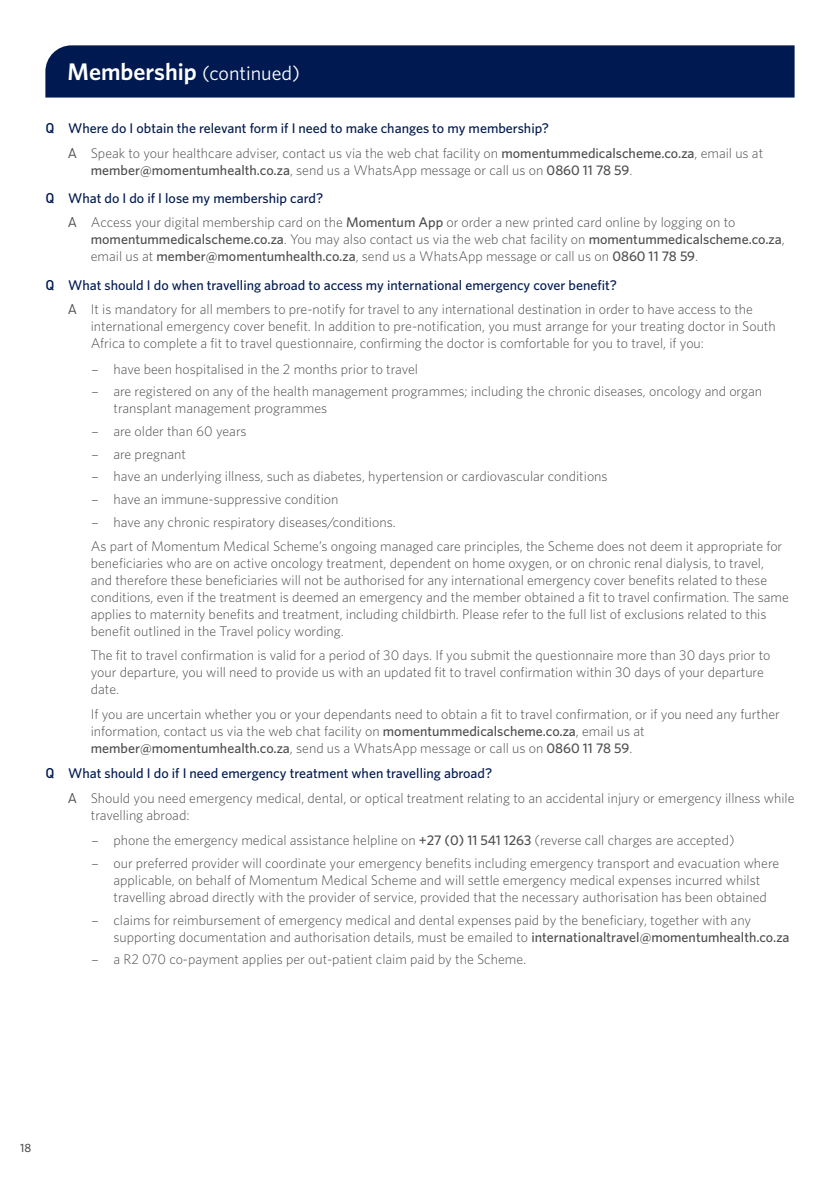
<style>
.page{position:relative;width:840px;height:1191px;background:#fff}
.page>*{position:absolute;margin:0;border:0;box-sizing:border-box;transform-origin:0 0}
.t1{font:20px "Whitney";color:#fff}
.t2{font:300 14px/17px "Whitney";color:#4d4d4f}
.t3{font:500 14px/28.4px "Whitney";color:#4d4d4f}
.t4{font:500 12px "Whitney";color:#4d4d4f}
.s1{font-weight:600;font-size:24px}
.s2{font-family:"DINOT";font-weight:500;color:#001950}
.s3{font-weight:500;color:#001950}
.s4{font-family:"DINOT";font-weight:400}
.s5{font-weight:500}
.s6{font-weight:300}
.s7{font-family:"DINOT";color:#001950}
.s8{color:#001950}
.s9{font-family:"DINOT"}
</style>
<div class="page">
<div style="left:45px;top:45px;width:749px;height:53px;background:#001950"></div>
<h1 class="t1" style="left:67px;top:60px;width:234px"><span class="s1">Membership</span> (continued)</h1>
<p class="t2" style="left:68px;top:116px;width:696px;line-height:24.4px;text-indent:-23px"><span class="s2">Q</span> <span class="s3">Where do I obtain the relevant form if I need to make changes to my membership?<br></span><span class="s4">A</span> Speak to your healthcare adviser, contact us via the web chat facility on <span class="s5">momentummedicalscheme.co.za</span>, email us at</p>
<p class="t3" style="left:45px;top:155px;width:588px;text-indent:45px">member@momentumhealth.co.za<span class="s6">, send us a WhatsApp message or call us on</span> 0860 11 78 59<span class="s6">.<br></span><span class="s7">Q</span> <span class="s8">What do I do if I lose my membership card?</span></p>
<p class="t2" style="left:91px;top:213px;width:695px;text-indent:-23px"><span class="s4">A</span> Access your digital membership card on the <span class="s5">Momentum App</span> or order a new printed card online by logging on to <span class="s5">momentummedicalscheme.co.za</span>. You may also contact us via the web chat facility on <span class="s5">momentummedicalscheme.co.za</span>, email us at <span class="s5">member@momentumhealth.co.za</span>, send us a WhatsApp message or call us on <span class="s5">0860 11 78 59</span>.</p>
<p class="t2" style="left:68px;top:272px;width:686px;line-height:24.4px;text-indent:-23px"><span class="s2">Q</span> <span class="s3">What should I do when travelling abroad to access my international emergency cover benefit?<br></span><span class="s4">A</span> It is mandatory for all members to pre-notify for travel to any international destination in order to have access to the</p>
<p class="t2" style="left:91px;top:317px;width:686px">international emergency cover benefit. In addition to pre-notification, you must arrange for your treating doctor in South<br>Africa to complete a fit to travel questionnaire, confirming the doctor is comfortable for you to travel, if you:</p>
<p class="t2" style="left:91px;top:360px;width:328px"><span class="s9">–</span> have been hospitalised in the 2 months prior to travel</p>
<p class="t2" style="left:113px;top:382px;width:649px;text-indent:-22px"><span class="s9">–</span> are registered on any of the health management programmes; including the chronic diseases, oncology and organ transplant management programmes</p>
<p class="t2" style="left:91px;top:422px;width:157px"><span class="s9">–</span> are older than 60 years</p>
<p class="t2" style="left:91px;top:445px;width:96px"><span class="s9">–</span> are pregnant</p>
<p class="t2" style="left:91px;top:467px;width:517px"><span class="s9">–</span> have an underlying illness, such as diabetes, hypertension or cardiovascular conditions</p>
<p class="t2" style="left:91px;top:490px;width:248px"><span class="s9">–</span> have an immune-suppressive condition</p>
<p class="t2" style="left:91px;top:509px;width:692px;line-height:24.4px"><span class="s9">–</span> have any chronic respiratory diseases/conditions.<br>As part of Momentum Medical Scheme’s ongoing managed care principles, the Scheme does not deem it appropriate for</p>
<p class="t2" style="left:91px;top:554px;width:699px">beneficiaries who are on active oncology treatment, dependent on home oxygen, or on chronic renal dialysis, to travel, and therefore these beneficiaries will not be authorised for any international emergency cover benefits related to these conditions, even if the treatment is deemed an emergency and the member obtained a fit to travel confirmation. The same applies to maternity benefits and treatment, including childbirth. Please refer to the full list of exclusions related to this benefit outlined in the Travel policy wording.</p>
<p class="t2" style="left:91px;top:646px;width:680px">The fit to travel confirmation is valid for a period of 30 days. If you submit the questionnaire more than 30 days prior to your departure, you will need to provide us with an updated fit to travel confirmation within 30 days of your departure date.</p>
<p class="t2" style="left:91px;top:705px;width:690px">If you are uncertain whether you or your dependants need to obtain a fit to travel confirmation, or if you need any further information, contact us via the web chat facility on <span class="s5">momentummedicalscheme.co.za</span>, email us at <span class="s5">member@momentumhealth.co.za</span>, send us a WhatsApp message or call us on <span class="s5">0860 11 78 59</span>.</p>
<p class="t2" style="left:68px;top:760px;width:727px;line-height:24.4px;text-indent:-23px"><span class="s2">Q</span> <span class="s3">What should I do if I need emergency treatment when travelling abroad?<br></span><span class="s4">A</span> Should you need emergency medical, dental, or optical treatment relating to an accidental injury or emergency illness while</p>
<p class="t2" style="left:91px;top:806px;width:100px">travelling abroad:</p>
<p class="t2" style="left:91px;top:831px;width:644px"><span class="s9">–</span> phone the emergency medical assistance helpline on <span class="s5">+27 (0) 11 541 1263</span> (reverse call charges are accepted)</p>
<p class="t2" style="left:113px;top:854px;width:667px;text-indent:-22px"><span class="s9">–</span> our preferred provider will coordinate your emergency benefits including emergency transport and evacuation where applicable, on behalf of Momentum Medical Scheme and will settle emergency medical expenses incurred whilst travelling abroad directly with the provider of service, provided that the necessary authorisation has been obtained</p>
<p class="t2" style="left:113px;top:910px;width:677px;text-indent:-22px"><span class="s9">–</span> claims for reimbursement of emergency medical and dental expenses paid by the beneficiary, together with any supporting documentation and authorisation details, must be emailed to <span class="s5">internationaltravel@momentumhealth.co.za</span></p>
<p class="t2" style="left:91px;top:950px;width:436px"><span class="s9">–</span> a R2 070 co-payment applies per out-patient claim paid by the Scheme.</p>
<p class="t4" style="left:20px;top:1140px;width:13px">18</p>
</div>
